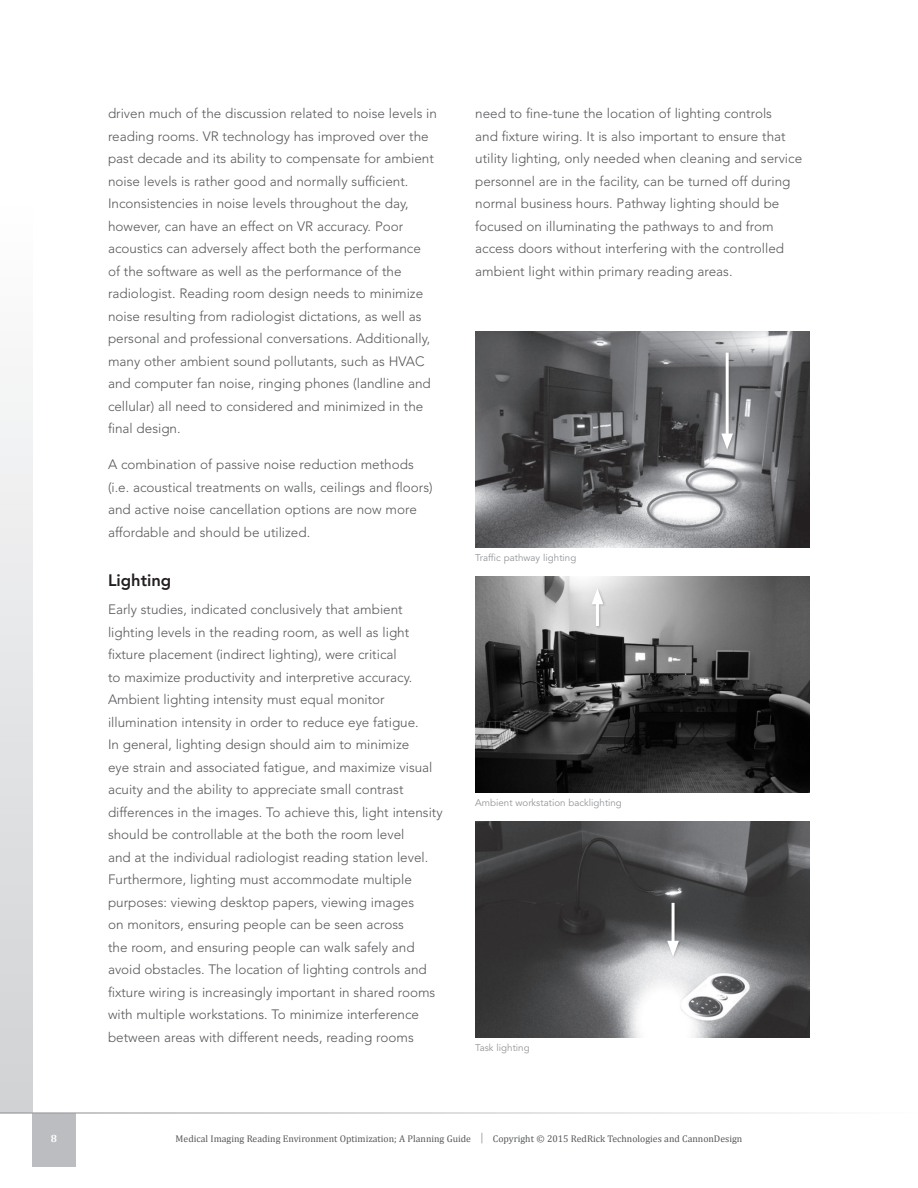
<style>
.page{position:relative;width:918px;height:1188px;background:#fff}
.page>*{position:absolute;margin:0;border:0;box-sizing:border-box;transform-origin:0 0}
.Subheading_Secondary{font:800 16.5px "Avenir LT Std";color:#231f20}
.Body_Text{font:300 13.5px/22.5px "Avenir LT Std";color:#57585a}
.t1{font:700 10.5px "Cambria";color:#fff}
.t2{font:9.75px "Cambria";color:#57585a}
.Photo_Caption{font:9.75px "Avenir LT Std";color:#939598}
.s1{font-size:11.7px;color:#939598}
</style>
<div class="page">
<div style="left:0;top:0;width:32px;height:1112px;background:linear-gradient(to bottom,#fff,#d1d2d5)"></div>
<div style="left:32px;top:1113px;width:44px;height:53px;background:#bcbdc0"></div>
<hr style="left:0;top:1112px;width:918px;height:2px;background:#fff">
<img style="left:475px;top:576px;width:335px;height:216px">
<div style="left:591px;top:587px;width:15px;height:41px;background:#231f20;opacity:.2"></div>
<hr style="left:596px;top:599px;width:3px;height:27px;background:#fff">
<svg style="left:592px;top:588px;width:11px;height:16px"></svg>
<img style="left:475px;top:821px;width:335px;height:216px">
<div style="left:666px;top:902px;width:16px;height:58px;background:#231f20;opacity:.2"></div>
<hr style="left:672px;top:903px;width:3px;height:43px;background:#fff">
<svg style="left:667px;top:941px;width:12px;height:16px"></svg>
<img style="left:475px;top:332px;width:335px;height:215px">
<div style="left:720px;top:352px;width:16px;height:101px;background:#231f20;opacity:.2"></div>
<hr style="left:726px;top:353px;width:3px;height:86px;background:#fff">
<svg style="left:721px;top:434px;width:12px;height:16px"></svg>
<p class="Body_Text" style="left:108px;top:102px;width:331px">driven much of the discussion related to noise levels in reading rooms. VR technology has improved over the past decade and its ability to compensate for ambient noise levels is rather good and normally sufficient.<br>Inconsistencies in noise levels throughout the day, however, can have an effect on VR accuracy. Poor acoustics can adversely affect both the performance<br>of the software as well as the performance of the radiologist. Reading room design needs to minimize noise resulting from radiologist dictations, as well as personal and professional conversations. Additionally, many other ambient sound pollutants, such as HVAC and computer fan noise, ringing phones (landline and cellular) all need to considered and minimized in the final design.</p>
<p class="Body_Text" style="left:108px;top:453px;width:326px">A combination of passive noise reduction methods (i.e. acoustical treatments on walls, ceilings and floors) and active noise cancellation options are now more affordable and should be utilized.</p>
<p class="Subheading_Secondary" style="left:108px;top:571px;width:65px">Lighting</p>
<p class="Body_Text" style="left:108px;top:598px;width:336px">Early studies, indicated conclusively that ambient lighting levels in the reading room, as well as light fixture placement (indirect lighting), were critical<br>to maximize productivity and interpretive accuracy.<br>Ambient lighting intensity must equal monitor illumination intensity in order to reduce eye fatigue.<br>In general, lighting design should aim to minimize<br>eye strain and associated fatigue, and maximize visual acuity and the ability to appreciate small contrast differences in the images. To achieve this, light intensity should be controllable at the both the room level<br>and at the individual radiologist reading station level.<br>Furthermore, lighting must accommodate multiple purposes: viewing desktop papers, viewing images<br>on monitors, ensuring people can be seen across<br>the room, and ensuring people can walk safely and avoid obstacles. The location of lighting controls and fixture wiring is increasingly important in shared rooms with multiple workstations. To minimize interference between areas with different needs, reading rooms</p>
<p class="Body_Text" style="left:475px;top:102px;width:329px">need to fine-tune the location of lighting controls<br>and fixture wiring. It is also important to ensure that utility lighting, only needed when cleaning and service personnel are in the facility, can be turned off during normal business hours. Pathway lighting should be focused on illuminating the pathways to and from access doors without interfering with the controlled ambient light within primary reading areas.</p>
<p class="Photo_Caption" style="left:475px;top:553px;width:103px">Traffic pathway lighting</p>
<p class="Photo_Caption" style="left:475px;top:797px;width:148px">Ambient workstation backlighting</p>
<p class="Photo_Caption" style="left:475px;top:1042px;width:56px">Task lighting</p>
<p class="t1" style="left:51px;top:1131px;width:8px">8</p>
<p class="t2" style="left:176px;top:1133px;width:568px">Medical Imaging Reading Environment Optimization; A Planning Guide <span class="s1">|</span> Copyright © 2015 RedRick Technologies and CannonDesign</p>
</div>
